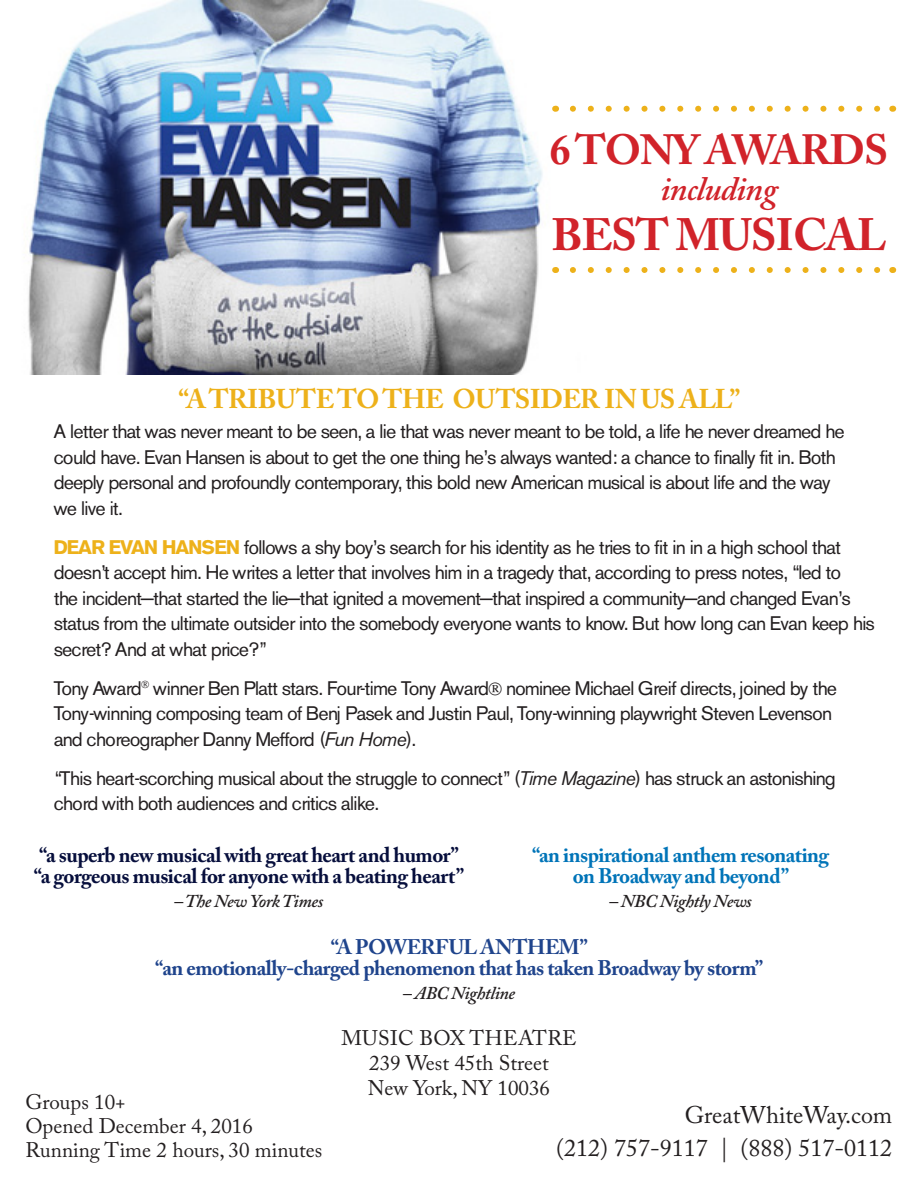
<style>
.page{position:relative;width:918px;height:1188px;background:#fff}
.page>*{position:absolute;margin:0;border:0;box-sizing:border-box;transform-origin:0 0}
.t1{font:700 45px "Adobe Caslon Pro";letter-spacing:-.025em;color:#d1232a}
.t2{font:700 42px "Adobe Caslon Pro";letter-spacing:-.03em;color:#d1232a}
.t3{font:italic 600 33.9px "Adobe Caslon Pro";letter-spacing:-.025em;color:#d1232a}
.t4{font:700 27px "Adobe Caslon Pro";letter-spacing:-.02em;color:#edb11a}
.t5{font:24px "Adobe Caslon Pro";color:#231f20}
.t6{font:21px "Adobe Caslon Pro";color:#231f20}
.t7{font:700 21px "Adobe Caslon Pro";letter-spacing:-.025em;color:#060e3c}
.t8{font:700 21px "Adobe Caslon Pro";letter-spacing:-.025em;color:#1f448c}
.t9{font:700 21px "Adobe Caslon Pro";letter-spacing:-.025em;color:#0074b8}
.t10{font:19.5px/25.5px "Akzelerat";letter-spacing:-.025em;color:#231f20}
.t11{font:italic 600 18px "Adobe Caslon Pro";letter-spacing:-.025em;color:#231f20}
.s1{font-weight:700;color:#edb11a}
.s2{font-style:italic}
</style>
<div class="page">
<img style="left:28px;top:0;width:797px;height:375px">
<svg style="left:573px;top:267px;width:308px;height:6px"></svg>
<svg style="left:573px;top:106px;width:308px;height:6px"></svg>
<p class="t2" style="left:550px;top:125px;width:340px">6 TONY AWARDS</p>
<p class="t3" style="left:660px;top:169px;width:119px">including</p>
<p class="t1" style="left:551px;top:208px;width:337px">BEST MUSICAL</p>
<p class="t4" style="left:179px;top:383px;width:563px">“A TRIBUTE TO THE OUTSIDER IN US ALL”</p>
<p class="t10" style="left:54px;top:419px;width:792px">A letter that was never meant to be seen, a lie that was never meant to be told, a life he never dreamed he could have. Evan Hansen is about to get the one thing he’s always wanted: a chance to finally fit in. Both deeply personal and profoundly contemporary, this bold new American musical is about life and the way</p>
<p class="t10" style="left:54px;top:495px;width:70px">we live it.</p>
<p class="t10" style="left:54px;top:534px;width:822px"><span class="s1">DEAR EVAN HANSEN</span> follows a shy boy’s search for his identity as he tries to fit in in a high school that doesn’t accept him. He writes a letter that involves him in a tragedy that, according to press notes, “led to<br>the incident—that started the lie—that ignited a movement—that inspired a community—and changed Evan’s status from the ultimate outsider into the somebody everyone wants to know. But how long can Evan keep his secret? And at what price?”</p>
<p class="t10" style="left:54px;top:675px;width:784px">Tony Award<sup>®</sup> winner Ben Platt stars. Four-time Tony Award® nominee Michael Greif directs, joined by the<br>Tony-winning composing team of Benj Pasek and Justin Paul, Tony-winning playwright Steven Levenson</p>
<p class="t10" style="left:54px;top:726px;width:363px">and choreographer Danny Mefford (<span class="s2">Fun Home</span>).</p>
<p class="t10" style="left:54px;top:765px;width:783px">“This heart-scorching musical about the struggle to connect” (<span class="s2">Time Magazine</span>) has struck an astonishing chord with both audiences and critics alike.</p>
<p class="t7" style="left:39px;top:842px;width:421px">“a superb new musical with great heart and humor”</p>
<p class="t7" style="left:34px;top:863px;width:432px">“a gorgeous musical for anyone with a beating heart”</p>
<p class="t11" style="left:174px;top:890px;width:151px">– The New York Times</p>
<p class="t8" style="left:331px;top:935px;width:258px">“A POWERFUL ANTHEM”</p>
<p class="t8" style="left:155px;top:956px;width:609px">“an emotionally-charged phenomenon that has taken Broadway by storm”</p>
<p class="t11" style="left:403px;top:982px;width:114px">– ABC Nightline</p>
<p class="t9" style="left:532px;top:842px;width:299px">“an inspirational anthem resonating</p>
<p class="t9" style="left:573px;top:863px;width:218px">on Broadway and beyond”</p>
<p class="t11" style="left:609px;top:890px;width:144px">– NBC Nightly News</p>
<p class="t6" style="left:25px;top:1090px;width:102px">Groups 10+</p>
<p class="t6" style="left:25px;top:1114px;width:229px">Opened December 4, 2016</p>
<p class="t6" style="left:25px;top:1138px;width:299px">Running Time 2 hours, 30 minutes</p>
<p class="t6" style="left:341px;top:1025px;width:237px">MUSIC BOX THEATRE</p>
<p class="t6" style="left:369px;top:1051px;width:181px">239 West 45th Street</p>
<p class="t6" style="left:368px;top:1076px;width:184px">New York, NY 10036</p>
<p class="t5" style="left:685px;top:1100px;width:209px">GreatWhiteWay.com</p>
<p class="t5" style="left:556px;top:1133px;width:338px">(212) 757-9117 | (888) 517-0112</p>
</div>
